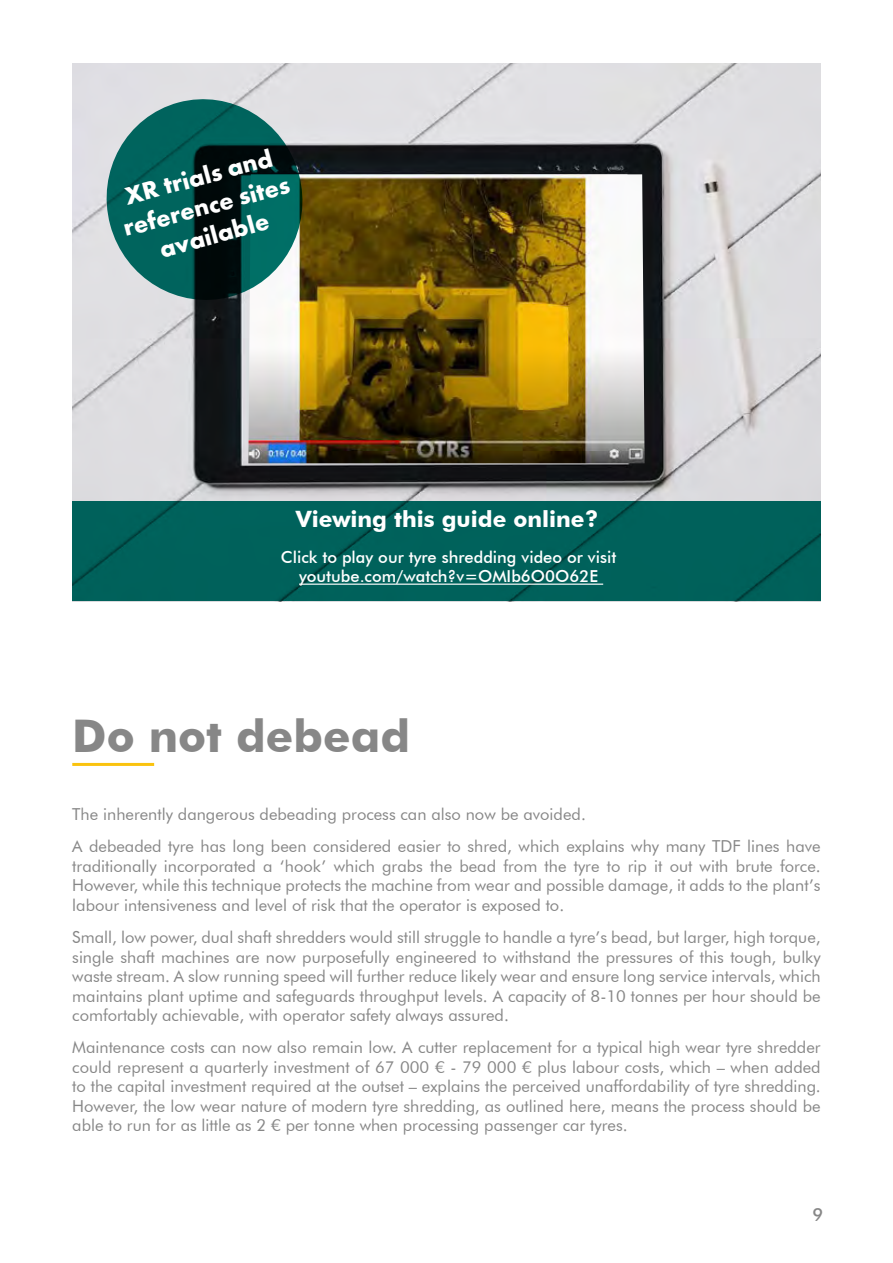
<style>
.page{position:relative;width:893px;height:1263px;background:#fff}
.page>*{position:absolute;margin:0;border:0;box-sizing:border-box;transform-origin:0 0}
.t1{font:700 45px "Futura BT";color:#878787}
.t2{font:700 25.5px/30px "Futura PT";color:#fff;text-align:center}
.t3{font:700 22.5px "Futura BT";color:#fff}
.t4{font:500 18px "Futura BT";color:#878787}
.t5{font:16.5px/19.5px "Futura BT";color:#878787;text-align:justify}
.t6{font:500 16.5px/19.5px "Futura BT";color:#fff;text-align:center}
</style>
<div class="page">
<img style="left:72px;top:64px;width:749px;height:437px">
<img style="left:248px;top:174px;width:397px;height:289px">
<div style="left:72px;top:501px;width:749px;height:100px;background:#00615b"></div>
<svg style="left:96px;top:88px;width:217px;height:223px;background:#497873"></svg>
<hr style="left:299px;top:584px;width:304px;height:1px;background:#fff">
<hr style="left:72px;top:763px;width:82px;height:3px;background:#fac30e">
<h2 class="t2" style="left:112px;top:184px;width:173px;rotate:-15deg">XR trials and reference sites available</h2>
<h3 class="t3" style="left:296px;top:505px;width:304px">Viewing this guide online?</h3>
<p class="t6" style="left:281px;top:547px;width:337px">Click to play our tyre shredding video or visit youtube.com/watch?v=OMIb6O0O62E</p>
<h1 class="t1" style="left:72px;top:708px;width:339px">Do not debead</h1>
<p class="t5" style="left:72px;top:798px;width:750px;line-height:32.2px">The inherently dangerous debeading process can also now be avoided.<br>A debeaded tyre has long been considered easier to shred, which explains why many TDF lines have</p>
<p class="t5" style="left:72px;top:856px;width:750px">traditionally incorporated a ‘hook’ which grabs the bead from the tyre to rip it out with brute force.<br>However, while this technique protects the machine from wear and possible damage, it adds to the plant’s labour intensiveness and level of risk that the operator is exposed to.</p>
<p class="t5" style="left:72px;top:927px;width:750px">Small, low power, dual shaft shredders would still struggle to handle a tyre’s bead, but larger, high torque, single shaft machines are now purposefully engineered to withstand the pressures of this tough, bulky waste stream. A slow running speed will further reduce likely wear and ensure long service intervals, which maintains plant uptime and safeguards throughput levels. A capacity of 8-10 tonnes per hour should be comfortably achievable, with operator safety always assured.</p>
<p class="t5" style="left:72px;top:1037px;width:750px">Maintenance costs can now also remain low. A cutter replacement for a typical high wear tyre shredder could represent a quarterly investment of 67 000 € - 79 000 € plus labour costs, which – when added to the capital investment required at the outset – explains the perceived unaffordability of tyre shredding.<br>However, the low wear nature of modern tyre shredding, as outlined here, means the process should be able to run for as little as 2 € per tonne when processing passenger car tyres.</p>
<p class="t4" style="left:813px;top:1204px;width:12px">9</p>
</div>
